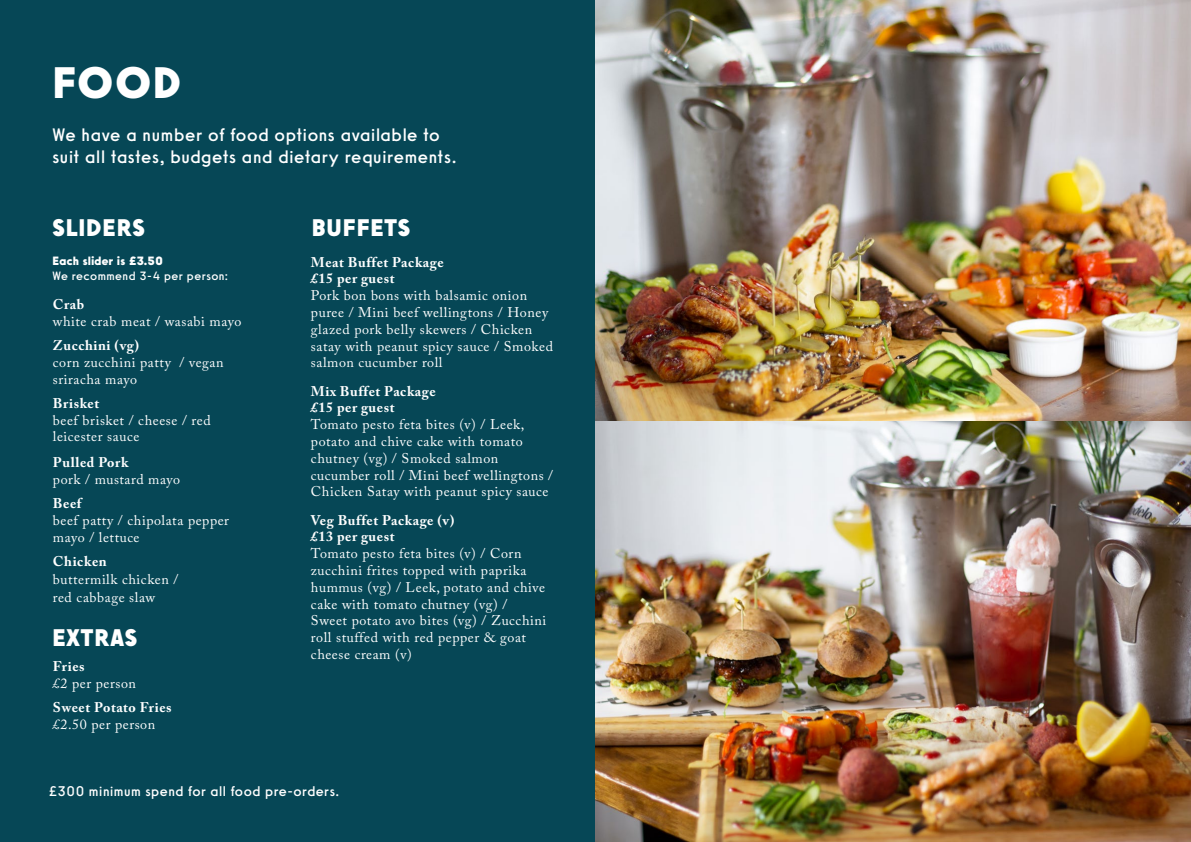
<style>
.page{position:relative;width:1191px;height:842px;background:#fff}
.page>*{position:absolute;margin:0;border:0;box-sizing:border-box;transform-origin:0 0}
.t1{font:700 44px "Sawton Circular";color:#fff}
.t2{font:700 24px "Sawton Circular";letter-spacing:.04em;color:#fff}
.t3{font:18px/21.6px "Sawton Circular";letter-spacing:.035em;color:#fff}
.t4{font:14px/16.8px "Adobe Caslon Pro";letter-spacing:.04em;color:#fff}
.t5{font:700 14px/16.8px "Adobe Caslon Pro";letter-spacing:.04em;color:#fff}
.t6{font:14px "Sawton Circular";letter-spacing:.04em;color:#fff}
.t7{font:12px "Sawton Circular";letter-spacing:.035em;color:#fff}
.t8{font:700 12px "Sawton Circular";letter-spacing:.04em;color:#fff}
</style>
<div class="page">
<div style="left:0;top:0;width:595px;height:842px;background:#064756"></div>
<img style="left:595px;top:0;width:596px;height:842px">
<h1 class="t1" style="left:52px;top:56px;width:130px">FOOD</h1>
<p class="t3" style="left:52px;top:124px;width:405px">We have a number of food options available to suit all tastes, budgets and dietary requirements.</p>
<h2 class="t2" style="left:52px;top:213px;width:94px">SLIDERS</h2>
<p class="t8" style="left:52px;top:253px;width:112px">Each slider is £3.50</p>
<p class="t7" style="left:52px;top:269px;width:177px">We recommend 3-4 per person:</p>
<p class="t5" style="left:53px;top:296px;width:33px">Crab</p>
<p class="t4" style="left:53px;top:313px;width:190px">white crab meat / wasabi mayo</p>
<p class="t5" style="left:53px;top:337px;width:88px">Zucchini (vg)</p>
<p class="t4" style="left:53px;top:354px;width:172px">corn zucchini patty / vegan sriracha mayo</p>
<p class="t5" style="left:53px;top:395px;width:48px">Brisket</p>
<p class="t4" style="left:53px;top:411px;width:159px">beef brisket / cheese / red leicester sauce</p>
<p class="t5" style="left:53px;top:454px;width:77px">Pulled Pork</p>
<p class="t4" style="left:53px;top:470px;width:129px">pork / mustard mayo</p>
<p class="t5" style="left:53px;top:495px;width:30px">Beef</p>
<p class="t4" style="left:53px;top:512px;width:178px">beef patty / chipolata pepper mayo / lettuce</p>
<p class="t5" style="left:53px;top:552px;width:55px">Chicken</p>
<p class="t4" style="left:53px;top:570px;width:127px;line-height:18px">buttermilk chicken / red cabbage slaw</p>
<h2 class="t2" style="left:52px;top:623px;width:86px">EXTRAS</h2>
<p class="t5" style="left:53px;top:658px;width:33px">Fries</p>
<p class="t4" style="left:53px;top:675px;width:85px">£2 per person</p>
<p class="t5" style="left:53px;top:699px;width:120px">Sweet Potato Fries</p>
<p class="t4" style="left:53px;top:715px;width:104px">£2.50 per person</p>
<h2 class="t2" style="left:312px;top:213px;width:100px">BUFFETS</h2>
<p class="t5" style="left:311px;top:253px;width:134px">Meat Buffet Package £15 per guest</p>
<p class="t4" style="left:311px;top:287px;width:243px">Pork bon bons with balsamic onion puree / Mini beef wellingtons / Honey glazed pork belly skewers / Chicken satay with peanut spicy sauce / Smoked salmon cucumber roll</p>
<p class="t5" style="left:311px;top:382px;width:126px">Mix Buffet Package £15 per guest</p>
<p class="t4" style="left:311px;top:416px;width:244px">Tomato pesto feta bites (v) / Leek, potato and chive cake with tomato chutney (vg) / Smoked salmon cucumber roll / Mini beef wellingtons / Chicken Satay with peanut spicy sauce</p>
<p class="t5" style="left:311px;top:511px;width:145px">Veg Buffet Package (v) £13 per guest</p>
<p class="t4" style="left:311px;top:545px;width:237px">Tomato pesto feta bites (v) / Corn zucchini frites topped with paprika hummus (vg) / Leek, potato and chive cake with tomato chutney (vg) /<br>Sweet potato avo bites (vg) / Zucchini roll stuffed with red pepper &amp; goat cheese cream (v)</p>
<p class="t6" style="left:49px;top:782px;width:292px">£300 minimum spend for all food pre-orders.</p>
</div>
